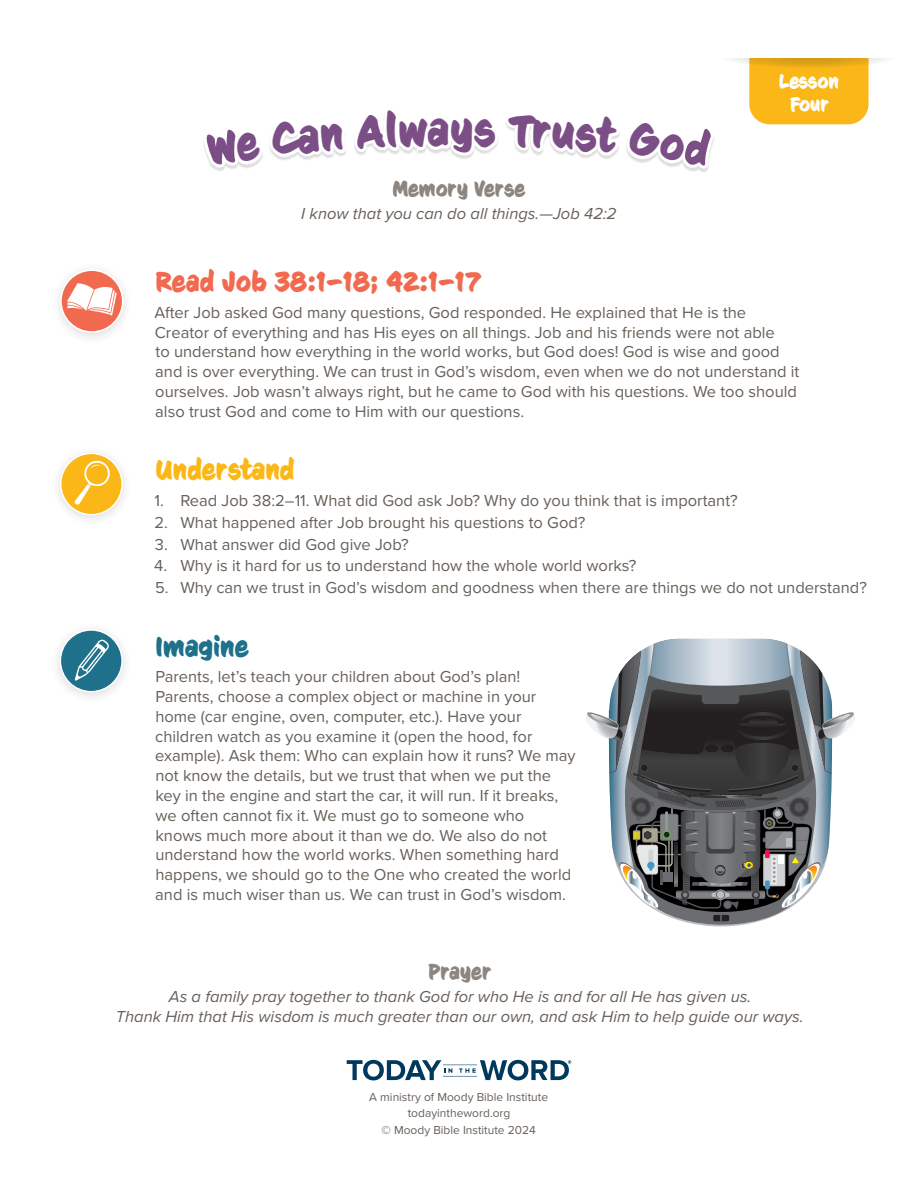
<style>
.page{position:relative;width:918px;height:1188px;background:#fff}
.page>*{position:absolute;margin:0;border:0;box-sizing:border-box;transform-origin:0 0}
.t1{font:700 43.5px "CC Sign Language";color:#7b4f86}
.t2{font:700 27px "CC Sign Language";color:#f16a50}
.t3{font:700 27px "CC Sign Language";color:#fbb717}
.t4{font:700 27px "CC Sign Language";color:#1f708a}
.t5{font:700 21px "CC Sign Language";color:#8d8680}
.t6{font:700 19.5px/23.4px "CC Sign Language";color:#fff;text-align:center}
.t7{font:16.5px/19.8px "Proxima Nova";color:#686059}
.t8{font:italic 16.5px/19.8px "Proxima Nova";color:#686059;text-align:center}
.t9{font:12px "Proxima Nova";color:#686059}
</style>
<div class="page">
<svg style="left:347px;top:1060px;width:105px;height:20px"></svg>
<hr style="left:443px;top:1064px;width:34px;height:1px;background:#567a99">
<hr style="left:443px;top:1076px;width:34px;height:1px;background:#567a99">
<svg style="left:459px;top:1060px;width:112px;height:20px"></svg>
<svg style="left:60px;top:271px;width:64px;height:62px"></svg>
<svg style="left:60px;top:453px;width:63px;height:62px"></svg>
<svg style="left:60px;top:630px;width:63px;height:62px"></svg>
<svg style="left:586px;top:639px;width:269px;height:288px"></svg>
<div style="left:749px;top:20px;width:120px;height:104px;background:#fbb717;border-radius:20px"></div>
<svg style="left:719px;top:47px;width:180px;height:20px"></svg>
<div style="left:700px;top:0;width:218px;height:58px;background:#fff"></div>
<div style="left:203px;top:110px;width:512px;height:63px;background:#231f20;opacity:.15"></div>
<svg style="left:203px;top:124px;width:59px;height:46px"></svg>
<svg style="left:269px;top:118px;width:76px;height:38px"></svg>
<svg style="left:356px;top:110px;width:93px;height:42px"></svg>
<svg style="left:474px;top:119px;width:22px;height:29px"></svg>
<svg style="left:505px;top:111px;width:114px;height:44px"></svg>
<svg style="left:627px;top:118px;width:86px;height:50px"></svg>
<h1 class="t1" style="left:450px;top:105px;width:25px">y</h1>
<p class="t5" style="left:392px;top:177px;width:134px">Memory Verse</p>
<p class="t8" style="left:301px;top:203px;width:317px">I know that you can do all things.—Job 42:2</p>
<p class="t6" style="left:779px;top:69px;width:62px">Lesson<br>Four</p>
<p class="t2" style="left:155px;top:266px;width:327px">Read Job 38:1–18; 42:1–17</p>
<p class="t7" style="left:154px;top:302px;width:647px">After Job asked God many questions, God responded. He explained that He is the Creator of everything and has His eyes on all things. Job and his friends were not able<br>to understand how everything in the world works, but God does! God is wise and good and is over everything. We can trust in God’s wisdom, even when we do not understand it ourselves. Job wasn’t always right, but he came to God with his questions. We too should also trust God and come to Him with our questions.</p>
<p class="t3" style="left:155px;top:454px;width:141px">Understand</p>
<p class="t7" style="left:154px;top:489px;width:585px">1. Read Job 38:2–11. What did God ask Job? Why do you think that is important?</p>
<p class="t7" style="left:154px;top:511px;width:433px">2. What happened after Job brought his questions to God?</p>
<p class="t7" style="left:155px;top:533px;width:255px">3. What answer did God give Job?</p>
<p class="t7" style="left:154px;top:555px;width:484px">4. Why is it hard for us to understand how the whole world works?</p>
<p class="t7" style="left:155px;top:577px;width:713px">5. Why can we trust in God’s wisdom and goodness when there are things we do not understand?</p>
<p class="t4" style="left:155px;top:631px;width:95px">Imagine</p>
<p class="t7" style="left:155px;top:666px;width:422px">Parents, let’s teach your children about God’s plan!<br>Parents, choose a complex object or machine in your home (car engine, oven, computer, etc.). Have your children watch as you examine it (open the hood, for example). Ask them: Who can explain how it runs? We may not know the details, but we trust that when we put the key in the engine and start the car, it will run. If it breaks, we often cannot fix it. We must go to someone who<br>knows much more about it than we do. We also do not understand how the world works. When something hard happens, we should go to the One who created the world and is much wiser than us. We can trust in God’s wisdom.</p>
<p class="t5" style="left:428px;top:960px;width:65px">Prayer</p>
<p class="t8" style="left:116px;top:986px;width:690px">As a family pray together to thank God for who He is and for all He has given us.<br>Thank Him that His wisdom is much greater than our own, and ask Him to help guide our ways.</p>
<p class="t9" style="left:369px;top:1088px;width:180px">A ministry of Moody Bible Institute</p>
<p class="t9" style="left:408px;top:1104px;width:104px">todayintheword.org</p>
<p class="t9" style="left:382px;top:1121px;width:156px">© Moody Bible Institute 2024</p>
</div>
